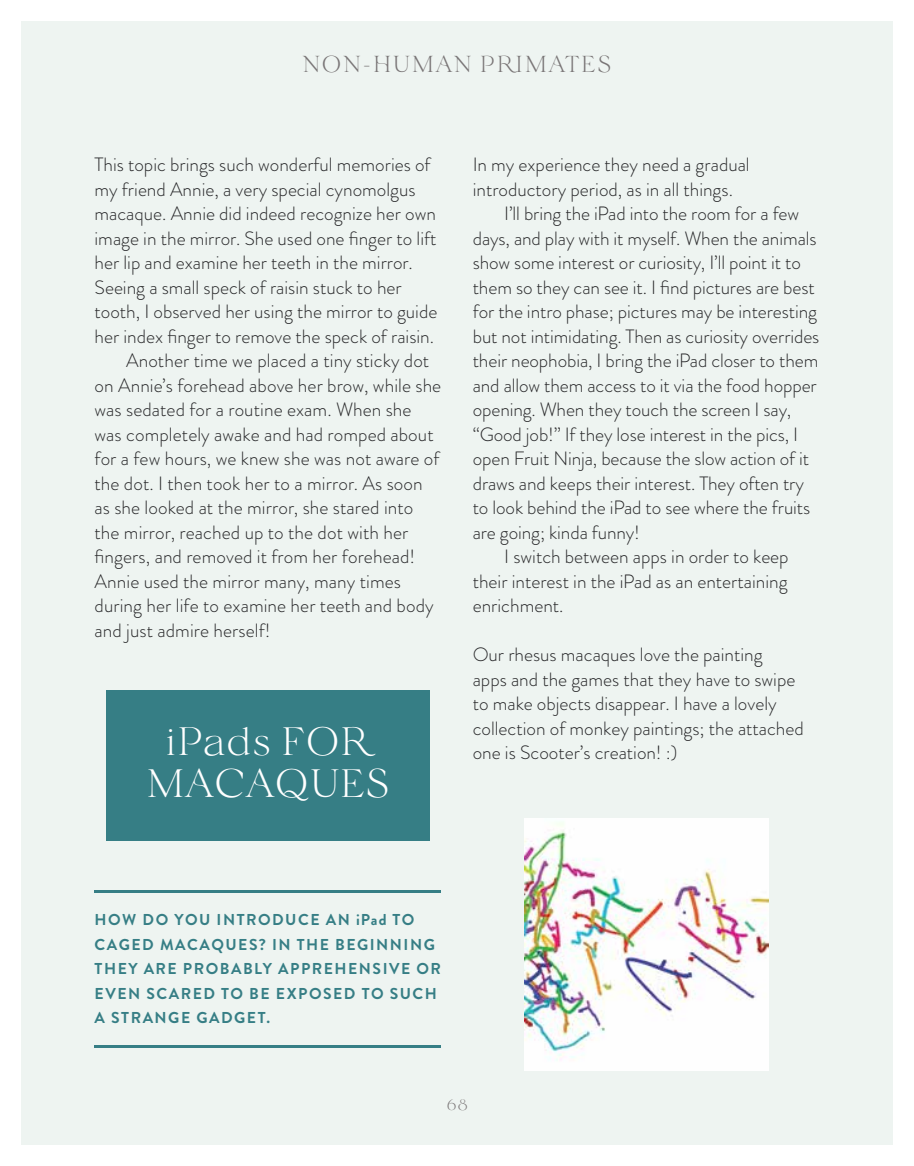
<style>
.page{position:relative;width:914px;height:1166px;background:#fff}
.page>*{position:absolute;margin:0;border:0;box-sizing:border-box;transform-origin:0 0}
.t1{font:300 42px/42px "Velour";color:#fff;text-align:center}
.t2{font:300 24.5px "Velour";letter-spacing:.05em;color:#797576}
.t3{font:300 19.25px/24.5px "Brandon Grotesque";color:#272729}
.t4{font:700 15.75px/24.5px "Brandon Grotesque";letter-spacing:.095em;color:#367e85}
.t5{font:300 15.75px "Velour";color:#797576}
</style>
<div class="page">
<div style="left:21px;top:21px;width:871px;height:1123px;background:#eef4f1"></div>
<div style="left:106px;top:689px;width:323px;height:151px;background:#367e85"></div>
<hr style="left:94px;top:890px;width:347px;height:2px;background:#367e85">
<hr style="left:94px;top:1044px;width:347px;height:3px;background:#367e85">
<img style="left:524px;top:818px;width:244px;height:252px">
<p class="t2" style="left:302px;top:50px;width:310px">NON-HUMAN PRIMATES</p>
<p class="t3" style="left:94px;top:152px;width:337px">This topic brings such wonderful memories of</p>
<p class="t3" style="left:94px;top:177px;width:322px">my friend Annie, a very special cynomolgus</p>
<p class="t3" style="left:94px;top:201px;width:343px">macaque. Annie did indeed recognize her own</p>
<p class="t3" style="left:94px;top:226px;width:343px">image in the mirror. She used one finger to lift</p>
<p class="t3" style="left:94px;top:250px;width:320px">her lip and examine her teeth in the mirror.</p>
<p class="t3" style="left:94px;top:275px;width:309px">Seeing a small speck of raisin stuck to her</p>
<p class="t3" style="left:94px;top:299px;width:344px">tooth, I observed her using the mirror to guide</p>
<p class="t3" style="left:94px;top:324px;width:341px">her index finger to remove the speck of raisin.</p>
<p class="t3" style="left:126px;top:348px;width:305px">Another time we placed a tiny sticky dot</p>
<p class="t3" style="left:94px;top:373px;width:348px">on Annie’s forehead above her brow, while she</p>
<p class="t3" style="left:94px;top:397px;width:318px">was sedated for a routine exam. When she</p>
<p class="t3" style="left:94px;top:422px;width:340px">was completely awake and had romped about</p>
<p class="t3" style="left:94px;top:446px;width:346px">for a few hours, we knew she was not aware of</p>
<p class="t3" style="left:94px;top:471px;width:330px">the dot. I then took her to a mirror. As soon</p>
<p class="t3" style="left:94px;top:495px;width:320px">as she looked at the mirror, she stared into</p>
<p class="t3" style="left:94px;top:520px;width:315px">the mirror, reached up to the dot with her</p>
<p class="t3" style="left:94px;top:544px;width:322px">fingers, and removed it from her forehead!</p>
<p class="t3" style="left:94px;top:569px;width:308px">Annie used the mirror many, many times</p>
<p class="t3" style="left:94px;top:593px;width:340px">during her life to examine her teeth and body</p>
<p class="t3" style="left:94px;top:618px;width:177px">and just admire herself!</p>
<h1 class="t1" style="left:146px;top:720px;width:245px">iPads FOR<br>MACAQUES</h1>
<p class="t3" style="left:472px;top:152px;width:278px">In my experience they need a gradual</p>
<p class="t3" style="left:472px;top:177px;width:262px">introductory period, as in all things.</p>
<p class="t3" style="left:504px;top:201px;width:296px">I’ll bring the iPad into the room for a few</p>
<p class="t3" style="left:472px;top:226px;width:345px">days, and play with it myself. When the animals</p>
<p class="t3" style="left:472px;top:250px;width:330px">show some interest or curiosity, I’ll point it to</p>
<p class="t3" style="left:472px;top:275px;width:343px">them so they can see it. I find pictures are best</p>
<p class="t3" style="left:472px;top:299px;width:346px">for the intro phase; pictures may be interesting</p>
<p class="t3" style="left:472px;top:324px;width:348px">but not intimidating. Then as curiosity overrides</p>
<p class="t3" style="left:472px;top:348px;width:347px">their neophobia, I bring the iPad closer to them</p>
<p class="t3" style="left:472px;top:373px;width:345px">and allow them access to it via the food hopper</p>
<p class="t3" style="left:472px;top:397px;width:320px">opening. When they touch the screen I say,</p>
<p class="t3" style="left:472px;top:422px;width:327px">“Good job!” If they lose interest in the pics, I</p>
<p class="t3" style="left:472px;top:446px;width:338px">open Fruit Ninja, because the slow action of it</p>
<p class="t3" style="left:472px;top:471px;width:333px">draws and keeps their interest. They often try</p>
<p class="t3" style="left:472px;top:495px;width:339px">to look behind the iPad to see where the fruits</p>
<p class="t3" style="left:472px;top:520px;width:169px">are going; kinda funny!</p>
<p class="t3" style="left:504px;top:544px;width:286px">I switch between apps in order to keep</p>
<p class="t3" style="left:472px;top:569px;width:316px">their interest in the iPad as an entertaining</p>
<p class="t3" style="left:472px;top:593px;width:92px">enrichment.</p>
<p class="t3" style="left:472px;top:642px;width:332px">Our rhesus macaques love the painting<br>apps and the games that they have to swipe to make objects disappear. I have a lovely collection of monkey paintings; the attached one is Scooter’s creation! :)</p>
<p class="t4" style="left:95px;top:907px;width:348px">HOW DO YOU INTRODUCE AN iPad TO<br>CAGED MACAQUES? IN THE BEGINNING<br>THEY ARE PROBABLY APPREHENSIVE OR<br>EVEN SCARED TO BE EXPOSED TO SUCH<br>A STRANGE GADGET.</p>
<p class="t5" style="left:446px;top:1096px;width:23px">68</p>
</div>
